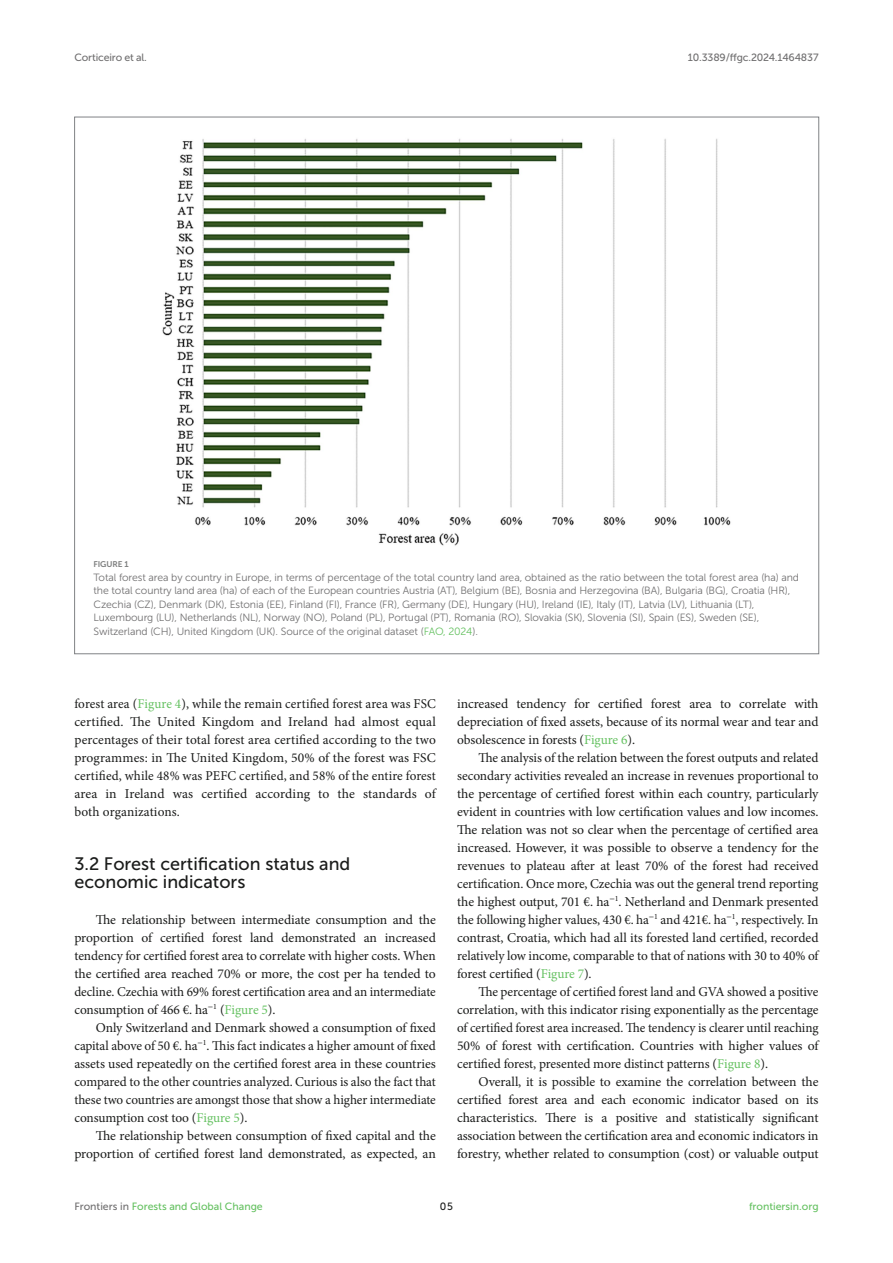
<style>
.page{position:relative;width:893px;height:1263px;background:#fff}
.page>*{position:absolute;margin:0;border:0;box-sizing:border-box;transform-origin:0 0}
.HEAD_2{font:18px/18px "Museo Sans 500";color:#1b1c1b}
.TEXT{font:13.5px/18px "Minion Pro";letter-spacing:-.005em;color:#1b1c1b;text-align:justify}
.TEXT_FLUSH{font:13.5px/18px "Minion Pro";letter-spacing:-.01em;color:#1b1c1b;text-align:justify}
.FIG_LEG{font:10.5px/13.5px "Museo Sans 300";letter-spacing:-.01em;color:#706f70}
.t1{font:10.5px "Museo Sans 500";color:#65c161}
.t2{font:10.5px "Museo Sans 500";letter-spacing:-.015em;color:#706f70}
.t3{font:10.5px "Museo Sans 500";color:#1b1c1b}
.FIG_HD{font:8.25px "Museo Sans 700";letter-spacing:-.01em;color:#7e7f7f}
.s1{color:#65c161}
.s2{color:#706f70}
</style>
<div class="page">
<img style="left:162px;top:138px;width:569px;height:408px">
<p class="t2" style="left:74px;top:51px;width:74px">Corticeiro et al.</p>
<p class="t2" style="left:688px;top:51px;width:132px">10.3389/ffgc.2024.1464837</p>
<p class="FIG_HD" style="left:94px;top:560px;width:37px">FIGURE 1</p>
<p class="FIG_LEG" style="left:94px;top:570px;width:707px">Total forest area by country in Europe, in terms of percentage of the total country land area, obtained as the ratio between the total forest area (ha) and the total country land area (ha) of each of the European countries Austria (AT), Belgium (BE), Bosnia and Herzegovina (BA), Bulgaria (BG), Croatia (HR), Czechia (CZ), Denmark (DK), Estonia (EE), Finland (FI), France (FR), Germany (DE), Hungary (HU), Ireland (IE), Italy (IT), Latvia (LV), Lithuania (LT), Luxembourg (LU), Netherlands (NL), Norway (NO), Poland (PL), Portugal (PT), Romania (RO), Slovakia (SK), Slovenia (SI), Spain (ES), Sweden (SE), Switzerland (CH), United Kingdom (UK). Source of the original dataset (<span class="s1">FAO, 2024</span>).</p>
<p class="TEXT" style="left:74px;top:695px;width:363px">forest area (<span class="s1">Figure 4</span>), while the remain certified forest area was FSC certified. The United Kingdom and Ireland had almost equal percentages of their total forest area certified according to the two programmes: in The United Kingdom, 50% of the forest was FSC certified, while 48% was PEFC certified, and 58% of the entire forest area in Ireland was certified according to the standards of both organizations.</p>
<p class="HEAD_2" style="left:74px;top:855px;width:277px">3.2 Forest certification status and economic indicators</p>
<p class="TEXT_FLUSH" style="left:74px;top:911px;width:363px;text-indent:21px">The relationship between intermediate consumption and the proportion of certified forest land demonstrated an increased tendency for certified forest area to correlate with higher costs. When the certified area reached 70% or more, the cost per ha tended to decline. Czechia with 69% forest certification area and an intermediate consumption of 466 €. ha<sup>−</sup><sup>1</sup> (<span class="s1">Figure 5</span>).</p>
<p class="TEXT" style="left:74px;top:1019px;width:363px;text-indent:21px">Only Switzerland and Denmark showed a consumption of fixed capital above of 50 €. ha<sup>−</sup><sup>1</sup>. This fact indicates a higher amount of fixed assets used repeatedly on the certified forest area in these countries compared to the other countries analyzed. Curious is also the fact that these two countries are amongst those that show a higher intermediate consumption cost too (<span class="s1">Figure 5</span>).</p>
<p class="TEXT" style="left:74px;top:1127px;width:363px;text-align:right">The relationship between consumption of fixed capital and the proportion of certified forest land demonstrated, as expected, an</p>
<p class="TEXT" style="left:457px;top:695px;width:363px">increased tendency for certified forest area to correlate with depreciation of fixed assets, because of its normal wear and tear and obsolescence in forests (<span class="s1">Figure 6</span>).</p>
<p class="TEXT" style="left:457px;top:749px;width:363px;text-indent:21px">The analysis of the relation between the forest outputs and related secondary activities revealed an increase in revenues proportional to the percentage of certified forest within each country, particularly evident in countries with low certification values and low incomes.<br>The relation was not so clear when the percentage of certified area increased. However, it was possible to observe a tendency for the revenues to plateau after at least 70% of the forest had received certification. Once more, Czechia was out the general trend reporting the highest output, 701 €. ha<sup>−</sup><sup>1</sup>. Netherland and Denmark presented the following higher values, 430 €. ha<sup>−</sup><sup>1</sup> and 421€. ha<sup>−</sup><sup>1</sup>, respectively. In contrast, Croatia, which had all its forested land certified, recorded relatively low income, comparable to that of nations with 30 to 40% of forest certified (<span class="s1">Figure 7</span>).</p>
<p class="TEXT" style="left:457px;top:983px;width:363px;text-indent:21px">The percentage of certified forest land and GVA showed a positive correlation, with this indicator rising exponentially as the percentage of certified forest area increased. The tendency is clearer until reaching 50% of forest with certification. Countries with higher values of certified forest, presented more distinct patterns (<span class="s1">Figure 8</span>).</p>
<p class="TEXT" style="left:457px;top:1073px;width:363px;text-indent:21px">Overall, it is possible to examine the correlation between the certified forest area and each economic indicator based on its characteristics. There is a positive and statistically significant association between the certification area and economic indicators in forestry, whether related to consumption (cost) or valuable output</p>
<p class="t1" style="left:74px;top:1200px;width:190px"><span class="s2">Frontiers in</span> Forests and Global Change</p>
<p class="t3" style="left:440px;top:1200px;width:14px">05</p>
<p class="t1" style="left:749px;top:1200px;width:71px">frontiersin.org</p>
</div>
